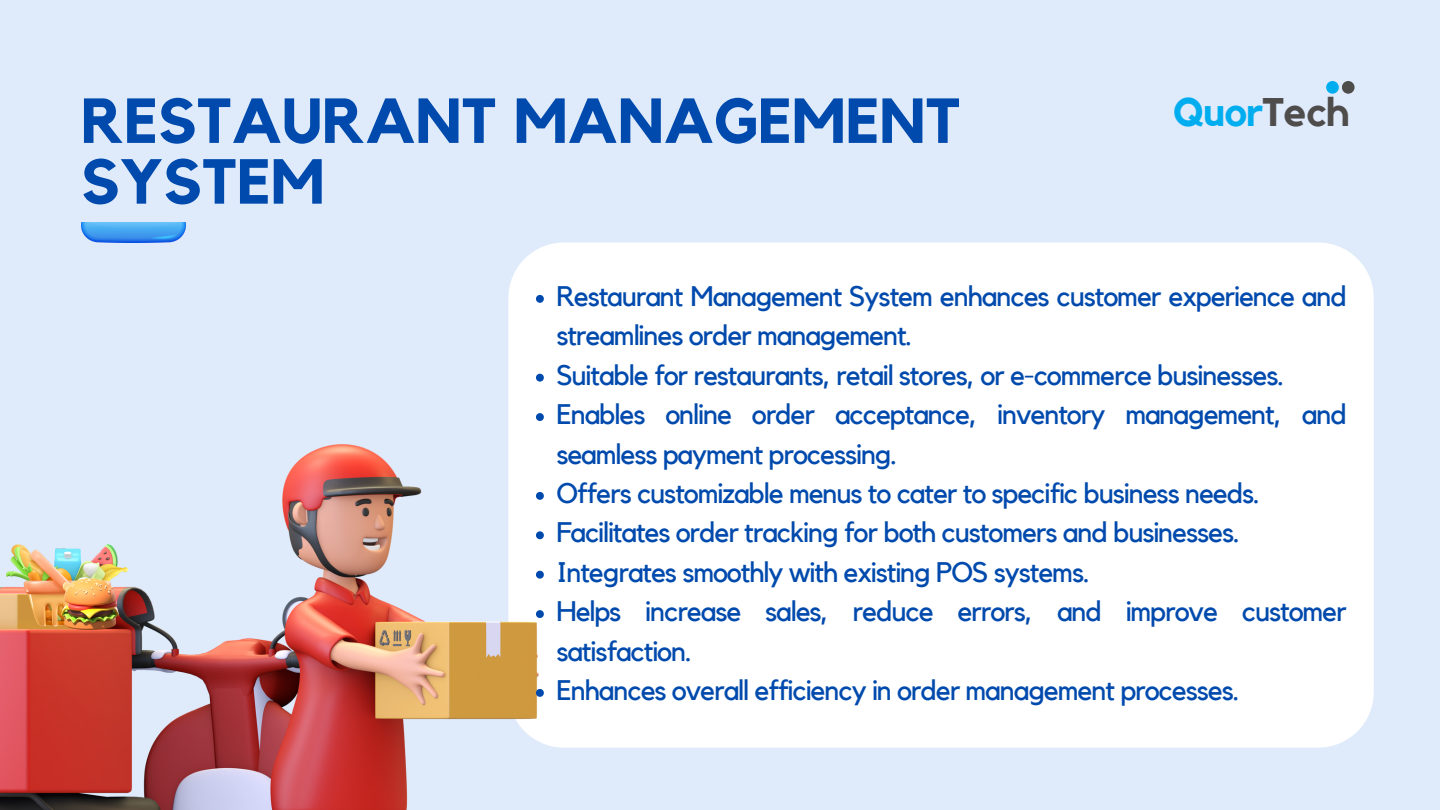
<style>
.page{position:relative;width:1440px;height:810px;background:#dfebfb}
.page>*{position:absolute;margin:0;border:0;box-sizing:border-box;transform-origin:0 0}
.t1{font:700 62.8px/60.8px "Kollektif";color:#004aad}
.t2{font:700 39.8px "Kollektif";letter-spacing:-.02em;color:#00adef}
.t3{font:28.2px/39.4px "Kollektif";letter-spacing:-.04em;color:#004aad}
.s1{color:#4f4c4c}
</style>
<div class="page">
<div style="left:508px;top:243px;width:866px;height:505px;background:#fff;border-radius:55px"></div>
<img style="left:81px;top:222px;width:104px;height:20px">
<img style="left:0;top:445px;width:539px;height:365px">
<img style="left:7px;top:544px;width:120px;height:82px">
<img style="left:62px;top:578px;width:57px;height:52px">
<svg style="left:536px;top:295px;width:8px;height:8px"></svg>
<svg style="left:536px;top:374px;width:8px;height:8px"></svg>
<svg style="left:536px;top:413px;width:8px;height:8px"></svg>
<svg style="left:536px;top:492px;width:8px;height:8px"></svg>
<svg style="left:536px;top:531px;width:8px;height:8px"></svg>
<svg style="left:536px;top:571px;width:8px;height:8px"></svg>
<svg style="left:536px;top:610px;width:8px;height:8px"></svg>
<svg style="left:536px;top:689px;width:8px;height:8px"></svg>
<div style="left:1342px;top:81px;width:13px;height:13px;background:#4f4c4c;border-radius:50%"></div>
<div style="left:1326px;top:81px;width:13px;height:13px;background:#00adef;border-radius:50%"></div>
<p class="t1" style="left:81px;top:93px;width:881px">RESTAURANT MANAGEMENT<br>SYSTEM</p>
<p class="t2" style="left:1173px;top:94px;width:177px">Quor<span class="s1">Tech</span></p>
<p class="t3" style="left:556px;top:278px;width:792px">Restaurant Management System enhances customer experience and streamlines order management.</p>
<p class="t3" style="left:556px;top:356px;width:729px">Suitable for restaurants, retail stores, or e-commerce businesses.</p>
<p class="t3" style="left:556px;top:396px;width:792px">Enables online order acceptance, inventory management, and seamless payment processing.</p>
<p class="t3" style="left:556px;top:475px;width:705px">Offers customizable menus to cater to specific business needs.</p>
<p class="t3" style="left:556px;top:514px;width:685px">Facilitates order tracking for both customers and businesses.</p>
<p class="t3" style="left:556px;top:553px;width:535px">Integrates smoothly with existing POS systems.</p>
<p class="t3" style="left:556px;top:593px;width:792px">Helps increase sales, reduce errors, and improve customer satisfaction.</p>
<p class="t3" style="left:556px;top:672px;width:685px">Enhances overall efficiency in order management processes.</p>
</div>
